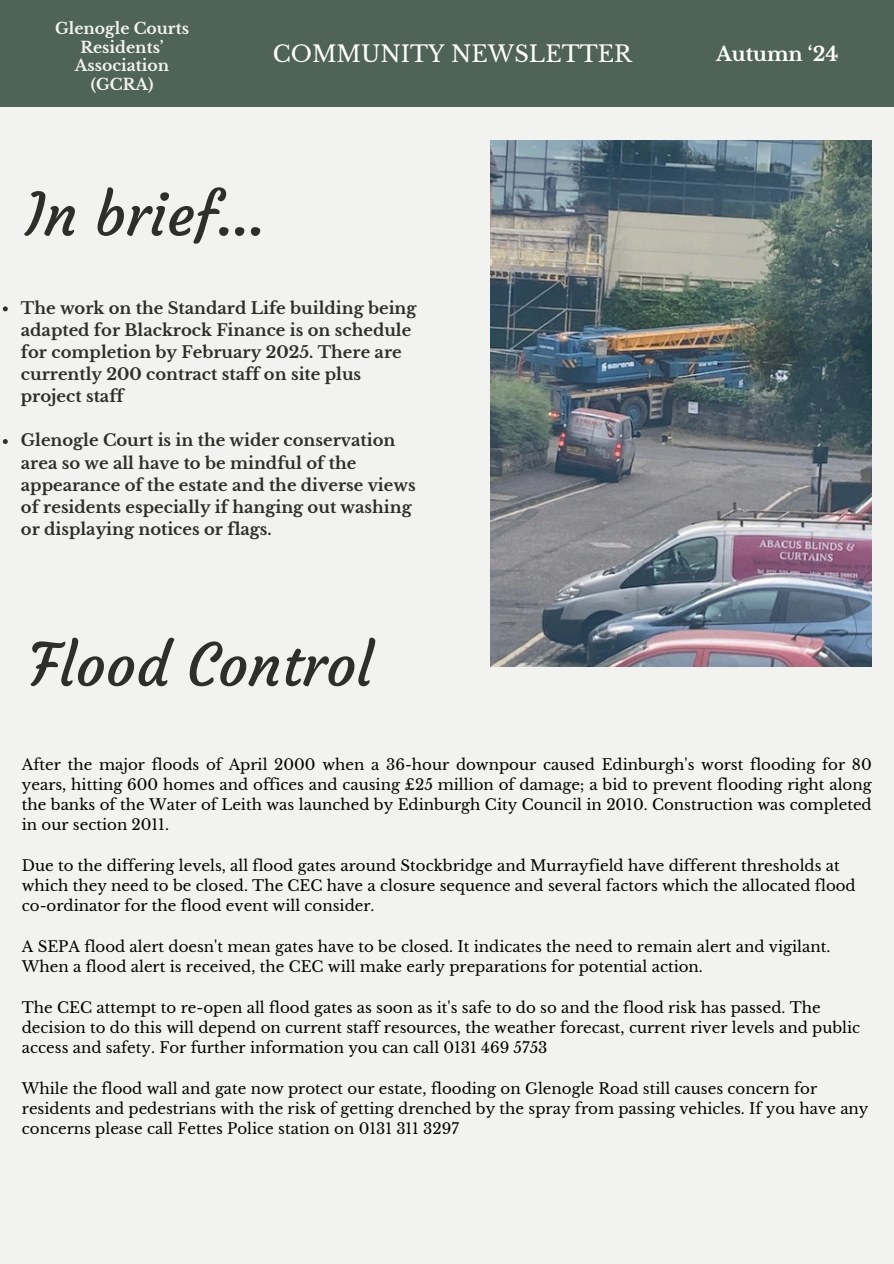
<style>
.page{position:relative;width:894px;height:1264px;background:#fff}
.page>*{position:absolute;margin:0;border:0;box-sizing:border-box;transform-origin:0 0}
.t1{font:58.65px "Courgette";color:#2e2e2a}
.t2{font:22.5px "Libre Baskerville";color:#fff}
.t3{font:700 19.5px "Libre Baskerville";color:#fff}
.t4{font:700 16.35px/22px "Libre Baskerville";color:#2e2e2a}
.t5{font:700 15.6px/18.6px "Libre Baskerville";color:#f2f3f0;text-align:center}
.t6{font:15px/20.2px "Libre Baskerville";color:#000}
</style>
<div class="page">
<div style="left:0;top:0;width:893px;height:1263px;background:#f2f3f0"></div>
<div style="left:0;top:0;width:893px;height:107px;background:#4f6456"></div>
<img style="left:490px;top:141px;width:381px;height:525px">
<svg style="left:3px;top:306px;width:5px;height:5px"></svg>
<svg style="left:3px;top:439px;width:5px;height:5px"></svg>
<p class="t5" style="left:55px;top:19px;width:135px">Glenogle Courts<br>Residents’<br>Association (GCRA)</p>
<h2 class="t2" style="left:273px;top:40px;width:360px">COMMUNITY NEWSLETTER</h2>
<h3 class="t3" style="left:716px;top:42px;width:124px">Autumn ‘24</h3>
<p class="t1" style="left:25px;top:178px;width:242px">In brief…</p>
<h1 class="t4" style="left:21px;top:297px;width:397px">The work on the Standard Life building being adapted for Blackrock Finance is on schedule for completion by February 2025. There are currently 200 contract staff on site plus project staff</h1>
<p class="t4" style="left:21px;top:429px;width:396px">Glenogle Court is in the wider conservation area so we all have to be mindful of the appearance of the estate and the diverse views of residents especially if hanging out washing or displaying notices or flags.</p>
<h1 class="t1" style="left:29px;top:628px;width:345px">Flood Control</h1>
<p class="t6" style="left:22px;top:754px;width:851px;text-align:justify">After the major floods of April 2000 when a 36-hour downpour caused Edinburgh's worst flooding for 80 years, hitting 600 homes and offices and causing £25 million of damage; a bid to prevent flooding right along the banks of the Water of Leith was launched by Edinburgh City Council in 2010. Construction was completed in our section 2011.</p>
<p class="t6" style="left:22px;top:855px;width:835px">Due to the differing levels, all flood gates around Stockbridge and Murrayfield have different thresholds at which they need to be closed. The CEC have a closure sequence and several factors which the allocated flood co-ordinator for the flood event will consider.</p>
<p class="t6" style="left:22px;top:936px;width:809px">A SEPA flood alert doesn't mean gates have to be closed. It indicates the need to remain alert and vigilant.<br>When a flood alert is received, the CEC will make early preparations for potential action.</p>
<p class="t6" style="left:22px;top:997px;width:839px">The CEC attempt to re-open all flood gates as soon as it's safe to do so and the flood risk has passed. The decision to do this will depend on current staff resources, the weather forecast, current river levels and public access and safety. For further information you can call 0131 469 5753</p>
<p class="t6" style="left:22px;top:1078px;width:848px">While the flood wall and gate now protect our estate, flooding on Glenogle Road still causes concern for residents and pedestrians with the risk of getting drenched by the spray from passing vehicles. If you have any concerns please call Fettes Police station on 0131 311 3297</p>
</div>
